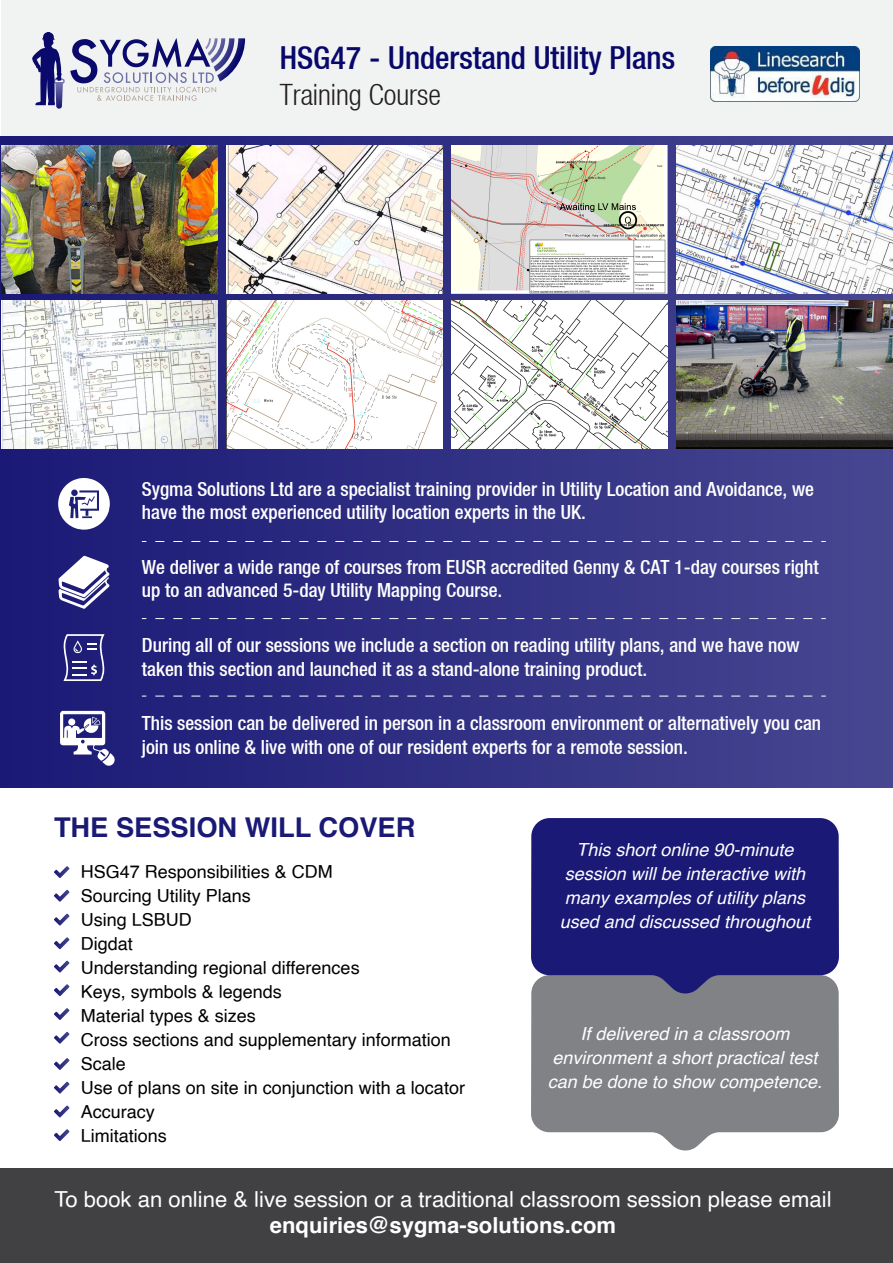
<style>
.page{position:relative;width:893px;height:1263px;background:#fff}
.page>*{position:absolute;margin:0;border:0;box-sizing:border-box;transform-origin:0 0}
.t1{font:31.8px "Heavenetica Cond 6 Med SH";color:#08086a}
.t2{font:29.4px "Heavenetica Cond 4 Lt SH";color:#231f20}
.t3{font:700 27.3px "Helvetica";color:#1a1976}
.t4{font:22.05px "Helvetica";color:#fff}
.t5{font:700 22.05px "Helvetica";color:#fff}
.t6{font:19.5px/23.4px "Heavenetica Cond 6 Med SH";color:#fff}
.t7{font:18px/24px "Helvetica";color:#000}
.t8{font:italic 18px/24px "Helvetica";color:#fff;text-align:center}
</style>
<div class="page">
<div style="left:1px;top:0;width:892px;height:137px;background:#f1f2f2"></div>
<div style="left:0;top:137px;width:893px;height:650px;background:linear-gradient(to right,#1a1976,#494992)"></div>
<img style="left:1px;top:145px;width:217px;height:148px">
<img style="left:1px;top:300px;width:217px;height:148px">
<img style="left:226px;top:145px;width:217px;height:148px">
<img style="left:226px;top:300px;width:217px;height:148px">
<img style="left:451px;top:145px;width:217px;height:148px">
<img style="left:451px;top:300px;width:217px;height:148px">
<img style="left:677px;top:146px;width:216px;height:147px">
<img style="left:677px;top:300px;width:216px;height:148px">
<svg style="left:58px;top:478px;width:52px;height:52px"></svg>
<svg style="left:58px;top:556px;width:51px;height:53px"></svg>
<svg style="left:63px;top:634px;width:42px;height:47px;background:#545398"></svg>
<svg style="left:60px;top:711px;width:55px;height:55px"></svg>
<div style="left:0;top:1169px;width:893px;height:94px;background:#414042"></div>
<svg style="left:54px;top:866px;width:15px;height:12px"></svg>
<svg style="left:54px;top:890px;width:15px;height:12px"></svg>
<svg style="left:54px;top:914px;width:15px;height:11px"></svg>
<svg style="left:54px;top:937px;width:15px;height:12px"></svg>
<svg style="left:54px;top:961px;width:15px;height:11px"></svg>
<svg style="left:54px;top:984px;width:15px;height:12px"></svg>
<svg style="left:54px;top:1008px;width:15px;height:12px"></svg>
<svg style="left:54px;top:1032px;width:15px;height:12px"></svg>
<svg style="left:54px;top:1058px;width:15px;height:12px"></svg>
<svg style="left:54px;top:1082px;width:15px;height:11px"></svg>
<svg style="left:54px;top:1105px;width:15px;height:12px"></svg>
<svg style="left:54px;top:1129px;width:15px;height:12px"></svg>
<svg style="left:155px;top:541px;width:671px;height:1px"></svg>
<svg style="left:155px;top:618px;width:671px;height:1px"></svg>
<svg style="left:155px;top:696px;width:671px;height:1px"></svg>
<svg style="left:531px;top:995px;width:308px;height:156px;background:#8e8f92"></svg>
<svg style="left:531px;top:818px;width:308px;height:177px;background:#262578"></svg>
<img style="left:710px;top:47px;width:150px;height:54px">
<svg style="left:32px;top:32px;width:213px;height:77px"></svg>
<h1 class="t1" style="left:280px;top:38px;width:397px">HSG47 - Understand Utility Plans</h1>
<h2 class="t2" style="left:280px;top:75px;width:162px">Training Course</h2>
<p class="t6" style="left:142px;top:476px;width:674px">Sygma Solutions Ltd are a specialist training provider in Utility Location and Avoidance, we have the most experienced utility location experts in the UK.</p>
<p class="t6" style="left:142px;top:554px;width:678px">We deliver a wide range of courses from EUSR accredited Genny &amp; CAT 1-day courses right up to an advanced 5-day Utility Mapping Course.</p>
<p class="t6" style="left:142px;top:633px;width:659px">During all of our sessions we include a section on reading utility plans, and we have now taken this section and launched it as a stand-alone training product.</p>
<p class="t6" style="left:142px;top:711px;width:681px">This session can be delivered in person in a classroom environment or alternatively you can join us online &amp; live with one of our resident experts for a remote session.</p>
<h3 class="t3" style="left:54px;top:805px;width:363px">THE SESSION WILL COVER</h3>
<p class="t7" style="left:81px;top:860px;width:386px">HSG47 Responsibilities &amp; CDM<br>Sourcing Utility Plans<br>Using LSBUD<br>Digdat<br>Understanding regional differences<br>Keys, symbols &amp; legends<br>Material types &amp; sizes<br>Cross sections and supplementary information<br>Scale<br>Use of plans on site in conjunction with a locator<br>Accuracy<br>Limitations</p>
<p class="t8" style="left:560px;top:838px;width:252px">This short online 90-minute session will be interactive with many examples of utility plans used and discussed throughout</p>
<p class="t8" style="left:548px;top:1022px;width:276px">If delivered in a classroom environment a short practical test can be done to show competence.</p>
<p class="t4" style="left:54px;top:1182px;width:779px">To book an online &amp; live session or a traditional classroom session please email</p>
<p class="t5" style="left:270px;top:1207px;width:348px">enquiries@sygma-solutions.com</p>
</div>
